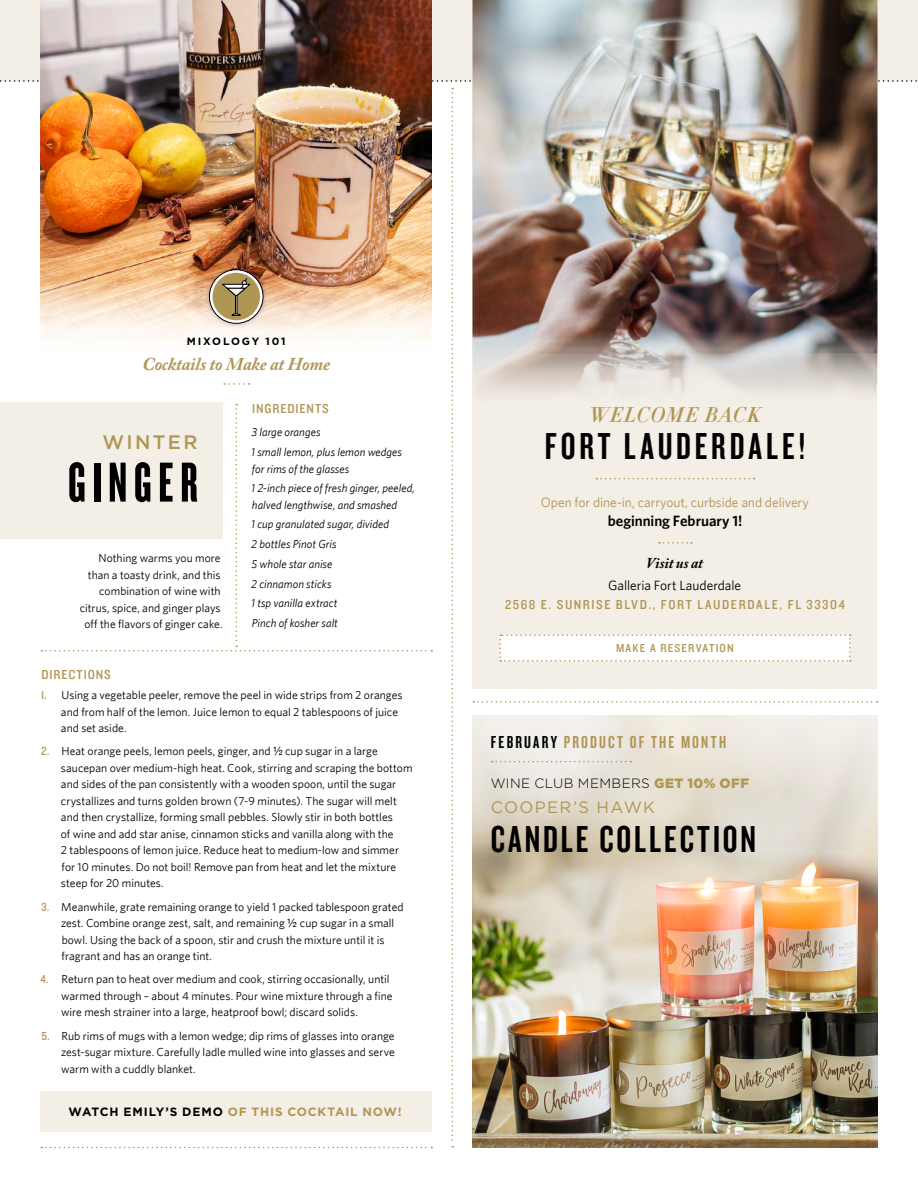
<style>
.page{position:relative;width:918px;height:1188px;background:#fff}
.page>*{position:absolute;margin:0;border:0;box-sizing:border-box;transform-origin:0 0}
.t1{font:58.5px "Knockout HTF67 Full Bantamwt";letter-spacing:.12em;color:#000}
.t2{font:39px "Knockout HTF48 Featherweight";letter-spacing:.085em;color:#000}
.t3{font:21px "Didot HTF M06 Medium Ital";letter-spacing:.045em;color:#b09654}
.t4{font:500 19.5px "Gotham";letter-spacing:.12em;color:#b09654}
.t5{font:18px "Knockout HTF48 Featherweight";letter-spacing:.12em;color:#b09654}
.t6{font:italic 700 18px "Adobe Caslon Pro";letter-spacing:-.005em;color:#b09654}
.t7{font:16.5px "Gotham";letter-spacing:.08em;color:#b09654}
.t8{font:600 15px "Whitney";color:#000}
.t9{font:italic 700 15px "Adobe Caslon Pro";letter-spacing:-.005em;color:#000}
.t10{font:13.5px "Whitney";color:#b09654}
.t11{font:13.5px "Knockout HTF30 Junior Welterwt";letter-spacing:.11em;color:#b09654}
.t12{font:300 13.5px "Gotham";letter-spacing:.03em;color:#000}
.t13{font:13.5px "Whitney";color:#000}
.t14{font:13.5px "Knockout HTF30 Junior Welterwt";letter-spacing:.065em;color:#b09654}
.t15{font:700 12px "Gotham";letter-spacing:.07em;color:#b09654}
.t16{font:12px "Knockout HTF30 Junior Welterwt";letter-spacing:.1em;color:#b09654}
.t17{font:11.7px/16.5px "Whitney";letter-spacing:.005em;color:#000}
.t18{font:italic 11.7px/19.8px "Whitney";color:#000}
.t19{font:700 10.5px "Gotham";letter-spacing:.165em;color:#000}
.s1{font-family:"Knockout HTF30 Junior Welterwt";font-size:12px;color:#b09654}
.s2{font-family:"Helvetica Neue"}
.s3{color:#000}
.s4{font-weight:900;color:#b09654}
</style>
<div class="page">
<div style="left:0;top:0;width:918px;height:81px;background:#f3eee6"></div>
<svg style="left:0;top:80px;width:917px;height:2px"></svg>
<svg style="left:452px;top:88px;width:1px;height:1060px"></svg>
<div style="left:472px;top:0;width:406px;height:688px;background:#f3eee6"></div>
<img style="left:40px;top:0;width:392px;height:340px">
<div style="left:204px;top:265px;width:64px;height:64px;background:#000;opacity:.25"></div>
<svg style="left:209px;top:270px;width:54px;height:53px"></svg>
<div style="left:209px;top:270px;width:54px;height:54px;border:1px solid #000;border-radius:50%"></div>
<div style="left:212px;top:273px;width:48px;height:47px;background:#b09654;border-radius:50%"></div>
<svg style="left:222px;top:278px;width:29px;height:38px"></svg>
<svg style="left:473px;top:701px;width:405px;height:2px"></svg>
<div style="left:0;top:402px;width:223px;height:137px;background:#f3eee6"></div>
<svg style="left:224px;top:383px;width:25px;height:2px"></svg>
<svg style="left:41px;top:404px;width:391px;height:248px"></svg>
<svg style="left:500px;top:635px;width:351px;height:27px;background:#fcfbf9"></svg>
<svg style="left:41px;top:1147px;width:391px;height:1px"></svg>
<img style="left:472px;top:0;width:406px;height:411px">
<svg style="left:596px;top:478px;width:159px;height:1px"></svg>
<svg style="left:659px;top:542px;width:33px;height:2px"></svg>
<img style="left:472px;top:716px;width:406px;height:432px">
<svg style="left:492px;top:761px;width:139px;height:1px"></svg>
<div style="left:40px;top:1091px;width:392px;height:41px;background:#f3eee6"></div>
<p class="t19" style="left:187px;top:335px;width:100px">MIXOLOGY 101</p>
<h3 class="t6" style="left:142px;top:353px;width:189px">Cocktails to Make at Home</h3>
<h3 class="t4" style="left:102px;top:429px;width:97px">WINTER</h3>
<h1 class="t1" style="left:68px;top:453px;width:131px">GINGER</h1>
<p class="t17" style="left:80px;top:550px;width:145px;text-align:right">Nothing warms you more than a toasty drink, and this combination of wine with citrus, spice, and ginger plays off the flavors of ginger cake.</p>
<p class="t14" style="left:252px;top:402px;width:78px">INGREDIENTS</p>
<p class="t18" style="left:251px;top:422px;width:152px">3 large oranges<br>1 small lemon, plus lemon wedges</p>
<p class="t18" style="left:251px;top:458px;width:165px">for rims of the glasses<br>1 2-inch piece of fresh ginger, peeled,</p>
<p class="t18" style="left:251px;top:495px;width:147px">halved lengthwise, and smashed<br>1 cup granulated sugar, divided<br>2 bottles Pinot Gris<br>5 whole star anise<br>2 cinnamon sticks<br>1 tsp vanilla extract<br>Pinch of kosher salt</p>
<p class="t14" style="left:41px;top:668px;width:71px">DIRECTIONS</p>
<p class="t17" style="left:61px;top:687px;width:343px;text-indent:-20px"><span class="s1">1.</span> Using a vegetable peeler, remove the peel in wide strips from 2 oranges and from half of the lemon. Juice lemon to equal 2 tablespoons of juice and set aside.</p>
<p class="t17" style="left:61px;top:743px;width:353px;text-indent:-20px"><span class="s1">2.</span> Heat orange peels, lemon peels, ginger, and <span class="s2">½</span> cup sugar in a large saucepan over medium-high heat. Cook, stirring and scraping the bottom and sides of the pan consistently with a wooden spoon, until the sugar crystallizes and turns golden brown (7-9 minutes). The sugar will melt and then crystallize, forming small pebbles. Slowly stir in both bottles<br>of wine and add star anise, cinnamon sticks and vanilla along with the<br>2 tablespoons of lemon juice. Reduce heat to medium-low and simmer for 10 minutes. Do not boil! Remove pan from heat and let the mixture steep for 20 minutes.</p>
<p class="t17" style="left:61px;top:898px;width:344px;text-indent:-20px"><span class="s1">3.</span> Meanwhile, grate remaining orange to yield 1 packed tablespoon grated zest. Combine orange zest, salt, and remaining <span class="s2">½</span> cup sugar in a small bowl. Using the back of a spoon, stir and crush the mixture until it is fragrant and has an orange tint.</p>
<p class="t17" style="left:61px;top:971px;width:333px;text-indent:-21px"><span class="s1">4.</span> Return pan to heat over medium and cook, stirring occasionally, until warmed through – about 4 minutes. Pour wine mixture through a fine wire mesh strainer into a large, heatproof bowl; discard solids.</p>
<p class="t17" style="left:61px;top:1027px;width:335px;text-align:justify;text-indent:-20px"><span class="s1">5.</span> Rub rims of mugs with a lemon wedge; dip rims of glasses into orange zest-sugar mixture. Carefully ladle mulled wine into glasses and serve warm with a cuddly blanket.</p>
<p class="t15" style="left:69px;top:1104px;width:335px"><span class="s3">WATCH EMILY’S DEMO</span> OF THIS COCKTAIL NOW!</p>
<h3 class="t3" style="left:589px;top:401px;width:173px">WELCOME BACK</h3>
<h2 class="t2" style="left:545px;top:427px;width:262px">FORT LAUDERDALE!</h2>
<p class="t10" style="left:541px;top:494px;width:270px">Open for dine-in, carryout, curbside and delivery</p>
<p class="t8" style="left:608px;top:512px;width:136px">beginning February 1!</p>
<p class="t9" style="left:646px;top:554px;width:58px">Visit us at</p>
<p class="t13" style="left:608px;top:577px;width:135px">Galleria Fort Lauderdale</p>
<p class="t11" style="left:505px;top:598px;width:341px">2568 E. SUNRISE BLVD., FORT LAUDERDALE, FL 33304</p>
<p class="t16" style="left:616px;top:641px;width:119px">MAKE A RESERVATION</p>
<h3 class="t5" style="left:491px;top:733px;width:237px"><span class="s3">FEBRUARY</span> PRODUCT OF THE MONTH</h3>
<p class="t12" style="left:491px;top:774px;width:260px">WINE CLUB MEMBERS <span class="s4">GET 10% OFF</span></p>
<h3 class="t7" style="left:491px;top:797px;width:166px">COOPER’S HAWK</h3>
<h2 class="t2" style="left:491px;top:820px;width:267px">CANDLE COLLECTION</h2>
</div>
